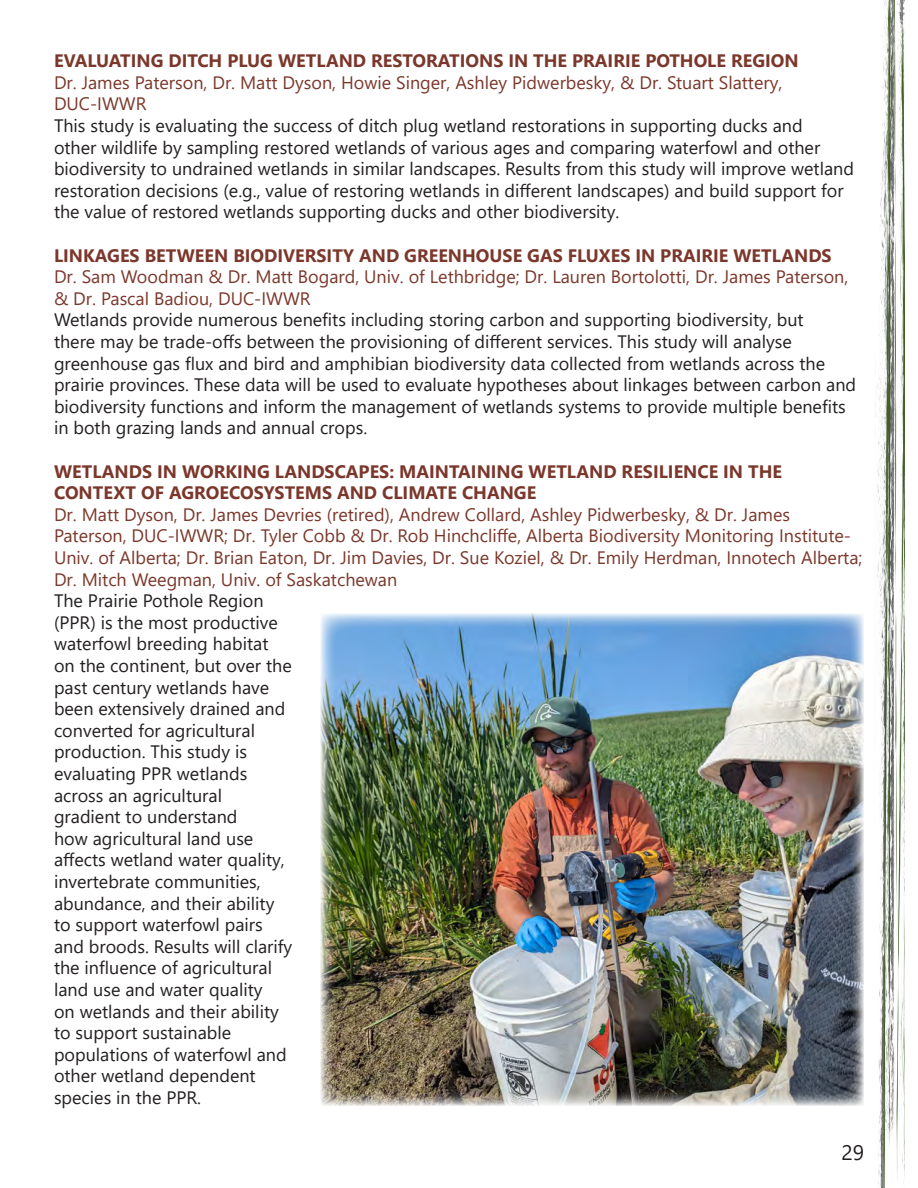
<style>
.page{position:relative;width:918px;height:1188px;background:#fff}
.page>*{position:absolute;margin:0;border:0;box-sizing:border-box;transform-origin:0 0}
.t1{font:21px "Segoe UI";color:#231f20}
.t2{font:18px/21.6px "Segoe UI";color:#231f20}
.t3{font:18px/21.6px "Segoe UI";color:#7b372b}
.t4{font:700 18px/21.6px "Segoe UI";color:#7b372b}
</style>
<div class="page">
<img style="left:875px;top:0;width:29px;height:1188px">
<img style="left:321px;top:614px;width:543px;height:492px">
<p class="t4" style="left:54px;top:49px;width:746px">EVALUATING DITCH PLUG WETLAND RESTORATIONS IN THE PRAIRIE POTHOLE REGION</p>
<p class="t3" style="left:54px;top:70px;width:730px">Dr. James Paterson, Dr. Matt Dyson, Howie Singer, Ashley Pidwerbesky, &amp; Dr. Stuart Slattery,</p>
<p class="t3" style="left:54px;top:92px;width:94px">DUC-IWWR</p>
<p class="t2" style="left:54px;top:113px;width:802px">This study is evaluating the success of ditch plug wetland restorations in supporting ducks and<br>other wildlife by sampling restored wetlands of various ages and comparing waterfowl and other biodiversity to undrained wetlands in similar landscapes. Results from this study will improve wetland restoration decisions (e.g., value of restoring wetlands in different landscapes) and build support for the value of restored wetlands supporting ducks and other biodiversity.</p>
<p class="t4" style="left:54px;top:243px;width:779px">LINKAGES BETWEEN BIODIVERSITY AND GREENHOUSE GAS FLUXES IN PRAIRIE WETLANDS</p>
<p class="t3" style="left:54px;top:264px;width:796px">Dr. Sam Woodman &amp; Dr. Matt Bogard, Univ. of Lethbridge; Dr. Lauren Bortolotti, Dr. James Paterson, &amp; Dr. Pascal Badiou, DUC-IWWR</p>
<p class="t2" style="left:54px;top:308px;width:804px">Wetlands provide numerous benefits including storing carbon and supporting biodiversity, but<br>there may be trade-offs between the provisioning of different services. This study will analyse greenhouse gas flux and bird and amphibian biodiversity data collected from wetlands across the prairie provinces. These data will be used to evaluate hypotheses about linkages between carbon and biodiversity functions and inform the management of wetlands systems to provide multiple benefits in both grazing lands and annual crops.</p>
<p class="t4" style="left:54px;top:459px;width:730px">WETLANDS IN WORKING LANDSCAPES: MAINTAINING WETLAND RESILIENCE IN THE<br>CONTEXT OF AGROECOSYSTEMS AND CLIMATE CHANGE</p>
<p class="t3" style="left:54px;top:502px;width:810px">Dr. Matt Dyson, Dr. James Devries (retired), Andrew Collard, Ashley Pidwerbesky, &amp; Dr. James Paterson, DUC-IWWR; Dr. Tyler Cobb &amp; Dr. Rob Hinchcliffe, Alberta Biodiversity Monitoring Institute-Univ. of Alberta; Dr. Brian Eaton, Dr. Jim Davies, Dr. Sue Koziel, &amp; Dr. Emily Herdman, Innotech Alberta; Dr. Mitch Weegman, Univ. of Saskatchewan</p>
<p class="t2" style="left:54px;top:588px;width:240px">The Prairie Pothole Region (PPR) is the most productive waterfowl breeding habitat on the continent, but over the past century wetlands have been extensively drained and converted for agricultural production. This study is evaluating PPR wetlands across an agricultural gradient to understand<br>how agricultural land use affects wetland water quality, invertebrate communities, abundance, and their ability to support waterfowl pairs and broods. Results will clarify the influence of agricultural land use and water quality<br>on wetlands and their ability to support sustainable populations of waterfowl and other wetland dependent species in the PPR.</p>
<p class="t1" style="left:841px;top:1132px;width:24px">29</p>
</div>
